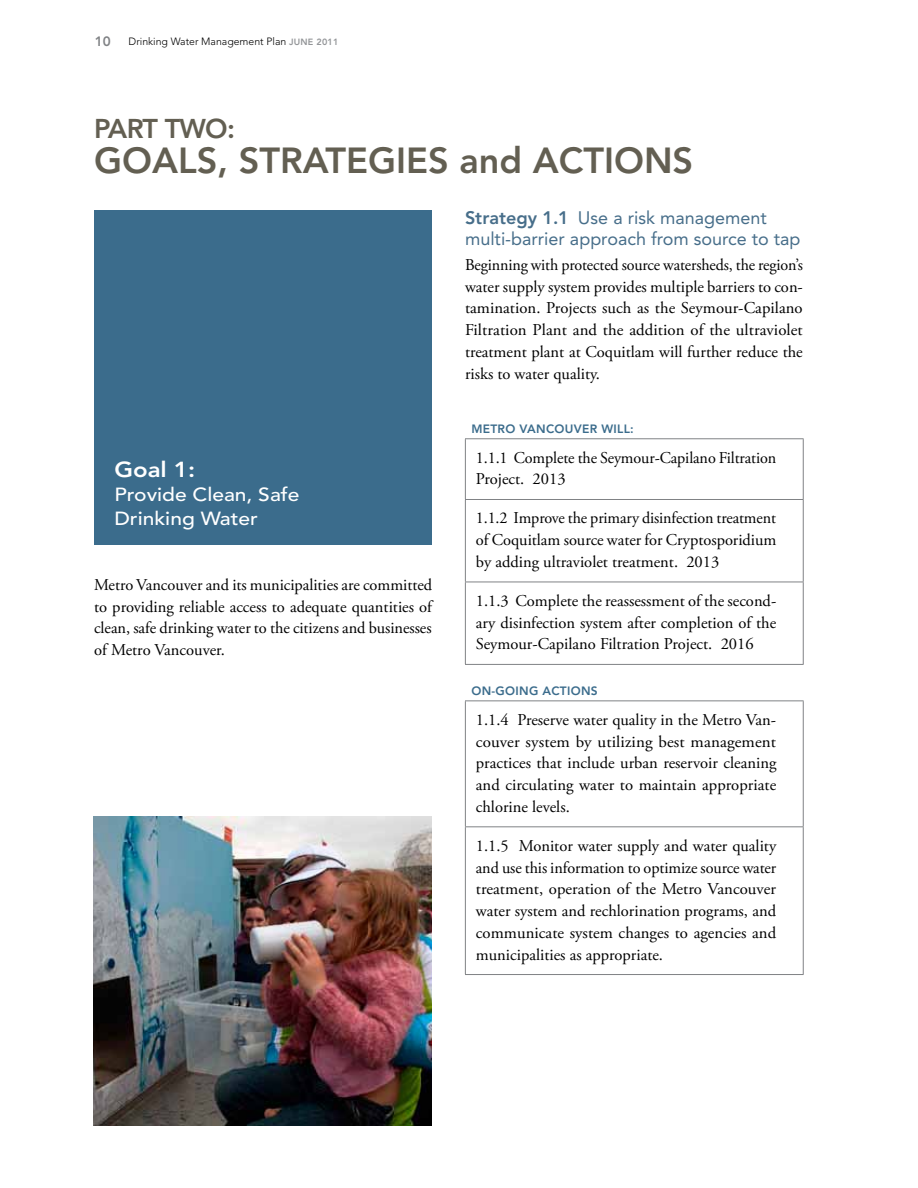
<style>
.page{position:relative;width:918px;height:1188px;background:#fff}
.page>*{position:absolute;margin:0;border:0;box-sizing:border-box;transform-origin:0 0}
.t1{font:800 36px "Avenir LT Std";color:#635f52}
.t2{font:800 27px "Avenir LT Std";color:#635f52}
.t3{font:800 21.6px "Avenir LT Std";color:#fff;scale:1.11 1}
.t4{font:500 18.9px/24px "Avenir LT Std";color:#fff;scale:1.11 1}
.t5{font:18px/21.6px "Avenir LT Std";color:#476e8a}
.t6{font:16.5px/21.8px "Adobe Garamond Pro";color:#000;text-align:justify}
.t7{font:800 13.5px "Avenir LT Std";color:#808285}
.t8{font:800 12px "Avenir LT Std";letter-spacing:.025em;color:#3b6c8c}
.t9{font:300 10.5px "Avenir LT Std";color:#000}
.s1{font-weight:800;font-size:9px;color:#939598}
.s2{font-weight:800}
</style>
<div class="page">
<div style="left:94px;top:210px;width:338px;height:334px;background:#3b6c8c"></div>
<hr style="left:465px;top:499px;width:339px;height:1px;background:#808285">
<hr style="left:465px;top:582px;width:339px;height:1px;background:#808285">
<hr style="left:465px;top:438px;width:339px;height:1px;background:#808285">
<hr style="left:465px;top:439px;width:1px;height:60px;background:#808285">
<hr style="left:803px;top:439px;width:1px;height:60px;background:#808285">
<hr style="left:465px;top:500px;width:1px;height:82px;background:#808285">
<hr style="left:803px;top:500px;width:1px;height:82px;background:#808285">
<hr style="left:465px;top:582px;width:1px;height:82px;background:#808285">
<hr style="left:803px;top:582px;width:1px;height:82px;background:#808285">
<hr style="left:465px;top:664px;width:339px;height:1px;background:#808285">
<hr style="left:465px;top:826px;width:339px;height:1px;background:#808285">
<hr style="left:465px;top:974px;width:339px;height:1px;background:#808285">
<hr style="left:465px;top:700px;width:339px;height:1px;background:#808285">
<hr style="left:465px;top:701px;width:1px;height:125px;background:#808285">
<hr style="left:803px;top:701px;width:1px;height:125px;background:#808285">
<hr style="left:465px;top:827px;width:1px;height:147px;background:#808285">
<hr style="left:803px;top:827px;width:1px;height:147px;background:#808285">
<img style="left:93px;top:816px;width:339px;height:310px">
<p class="t7" style="left:95px;top:34px;width:17px">10</p>
<p class="t9" style="left:129px;top:36px;width:211px">Drinking Water Management Plan <span class="s1">JUNE 2011</span></p>
<h2 class="t2" style="left:94px;top:113px;width:143px">PART TWO:</h2>
<h1 class="t1" style="left:94px;top:139px;width:25px">GOALS</h1>
<h1 class="t1" style="left:217px;top:139px;width:474px">, STRATEGI ES AND ACTIO NS</h1>
<p class="t5" style="left:465px;top:207px;width:337px"><span class="s2">STRATEGY 1.1</span> Use a risk management multi-barrier approach from source to tap</p>
<p class="t6" style="left:465px;top:254px;width:339px">Beginning with protected source watersheds, the region’s water supply system provides multiple barriers to con&shy;tamination. Projects such as the Seymour-Capilano Filtration Plant and the addition of the ultraviolet treatment plant at Coquitlam will further reduce the risks to water quality.</p>
<h3 class="t3" style="left:114px;top:456px;width:74px">GOAL 1:</h3>
<p class="t4" style="left:114px;top:483px;width:168px">Provide Clean, Safe<br>Drinking Water</p>
<p class="t6" style="left:94px;top:574px;width:340px">Metro Vancouver and its municipalities are committed to providing reliable access to adequate quantities of clean, safe drinking water to the citizens and businesses of Metro Vancouver.</p>
<p class="t8" style="left:471px;top:422px;width:103px">METRO VANCOUVE</p>
<p class="t8" style="left:590px;top:422px;width:46px">R WILL:</p>
<p class="t6" style="left:476px;top:447px;width:302px">1.1.1 Complete the Seymour-Capilano Filtration<br>Project. 2013</p>
<p class="t6" style="left:476px;top:508px;width:302px">1.1.2 Improve the primary disinfection treatment of Coquitlam source water for Cryptosporidium by adding ultraviolet treatment. 2013</p>
<p class="t6" style="left:476px;top:590px;width:302px">1.1.3 Complete the reassessment of the second&shy;ary disinfection system after completion of the Seymour-Capilano Filtration Project. 2016</p>
<p class="t8" style="left:471px;top:684px;width:128px">ON-GOING ACTIONS</p>
<p class="t6" style="left:476px;top:709px;width:302px">1.1.4 Preserve water quality in the Metro Van&shy;couver system by utilizing best management practices that include urban reservoir cleaning and circulating water to maintain appropriate chlorine levels.</p>
<p class="t6" style="left:476px;top:835px;width:302px">1.1.5 Monitor water supply and water quality and use this information to optimize source water treatment, operation of the Metro Vancouver water system and rechlorination programs, and communicate system changes to agencies and municipalities as appropriate.</p>
</div>
